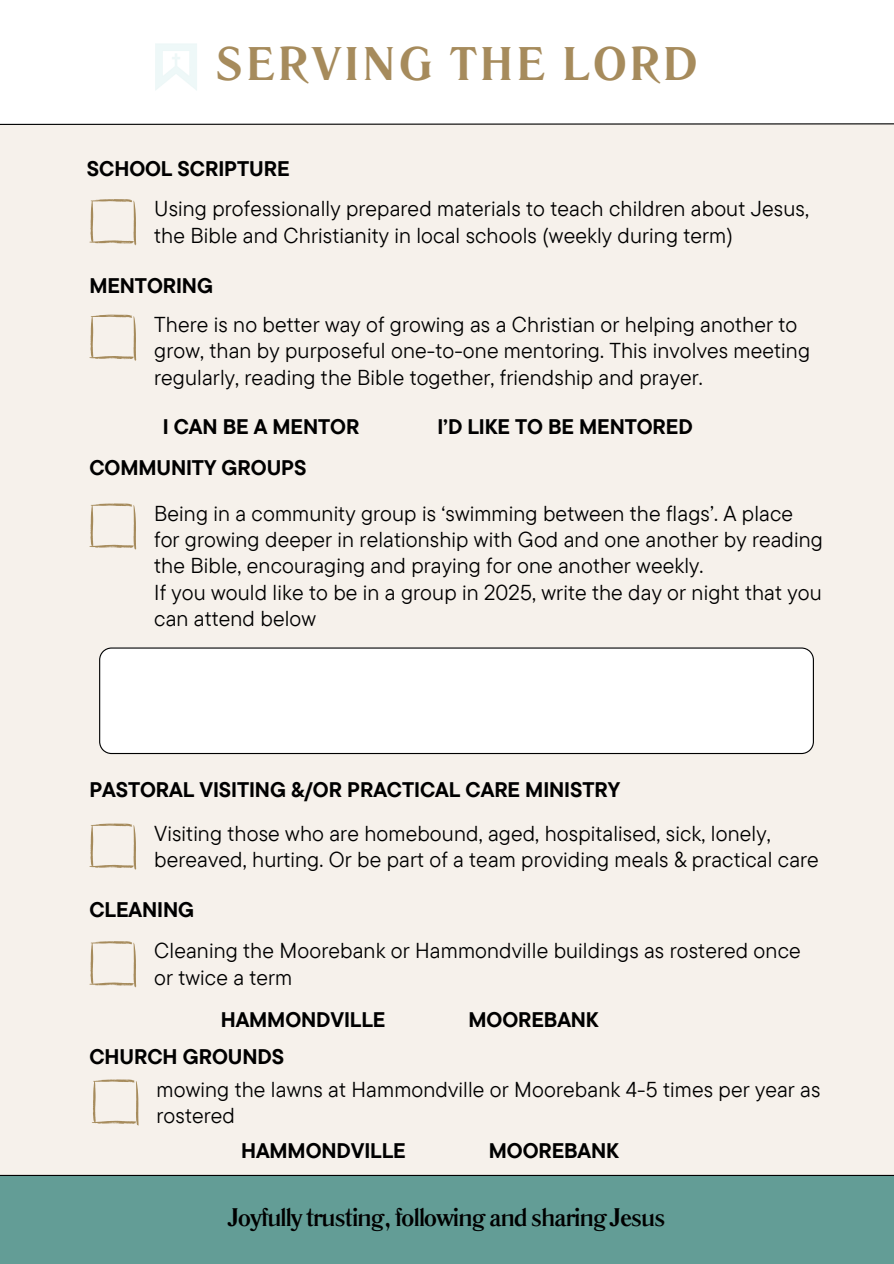
<style>
.page{position:relative;width:894px;height:1264px;background:#fff}
.page>*{position:absolute;margin:0;border:0;box-sizing:border-box;transform-origin:0 0}
.t1{font:700 46.8px "Literaturnaya";letter-spacing:.065em;color:#a68b5c}
.t2{font:700 25.2px "Literaturnaya";letter-spacing:-.05em;color:#000}
.t3{font:21.45px/26.4px "TT Commons Pro";letter-spacing:.005em;color:#000}
.t4{font:700 21px "TT Commons Pro";letter-spacing:-.005em;color:#000}
</style>
<div class="page">
<div style="left:0;top:0;width:893px;height:1263px;background:#f6f1eb"></div>
<div style="left:0;top:0;width:893px;height:124px;background:#fff"></div>
<svg style="left:0;top:123px;width:893px;height:2px;background:#6c6c6b"></svg>
<div style="left:0;top:1176px;width:893px;height:87px;background:#639d96"></div>
<hr style="left:0;top:1174px;width:893px;height:1px;background:#000">
<div style="left:99px;top:647px;width:714px;height:107px;background:#fff"></div>
<svg style="left:89px;top:823px;width:47px;height:46px"></svg>
<svg style="left:89px;top:503px;width:47px;height:46px"></svg>
<svg style="left:89px;top:941px;width:47px;height:46px"></svg>
<svg style="left:89px;top:199px;width:47px;height:46px"></svg>
<svg style="left:89px;top:314px;width:47px;height:47px"></svg>
<svg style="left:92px;top:1079px;width:47px;height:46px"></svg>
<p class="t1" style="left:215px;top:37px;width:484px">SERVING THE LORD</p>
<p class="t4" style="left:87px;top:155px;width:204px">SCHOOL SCRIPTURE</p>
<p class="t3" style="left:154px;top:195px;width:656px">Using professionally prepared materials to teach children about Jesus, the Bible and Christianity in local schools (weekly during term)</p>
<h3 class="t4" style="left:89px;top:271px;width:125px">MENTORING</h3>
<p class="t3" style="left:154px;top:310px;width:657px">There is no better way of growing as a Christian or helping another to grow, than by purposeful one-to-one mentoring. This involves meeting regularly, reading the Bible together, friendship and prayer.</p>
<h3 class="t4" style="left:163px;top:412px;width:198px">I CAN BE A MENTOR</h3>
<h3 class="t4" style="left:437px;top:412px;width:257px">I’D LIKE TO BE MENTORED</h3>
<p class="t4" style="left:89px;top:454px;width:218px">COMMUNITY GROUPS</p>
<h3 class="t3" style="left:154px;top:499px;width:670px">Being in a community group is ‘swimming between the flags’. A place for growing deeper in relationship with God and one another by reading the Bible, encouraging and praying for one another weekly.</h3>
<p class="t3" style="left:154px;top:578px;width:668px">If you would like to be in a group in 2025, write the day or night that you can attend below</p>
<p class="t4" style="left:89px;top:776px;width:532px">PASTORAL VISITING &amp;/OR PRACTICAL CARE MINISTRY</p>
<p class="t3" style="left:154px;top:819px;width:666px">Visiting those who are homebound, aged, hospitalised, sick, lonely, bereaved, hurting. Or be part of a team providing meals &amp; practical care</p>
<h3 class="t4" style="left:89px;top:895px;width:106px">CLEANING</h3>
<p class="t3" style="left:154px;top:937px;width:648px">Cleaning the Moorebank or Hammondville buildings as rostered once or twice a term</p>
<p class="t4" style="left:221px;top:1005px;width:166px">HAMMONDVILLE</p>
<p class="t4" style="left:468px;top:1005px;width:132px">MOOREBANK</p>
<h3 class="t4" style="left:89px;top:1042px;width:196px">CHURCH GROUNDS</h3>
<p class="t3" style="left:156px;top:1075px;width:665px">mowing the lawns at Hammondville or Moorebank 4-5 times per year as rostered</p>
<p class="t4" style="left:241px;top:1137px;width:166px">HAMMONDVILLE</p>
<p class="t4" style="left:489px;top:1137px;width:132px">MOOREBANK</p>
<h3 class="t2" style="left:228px;top:1202px;width:438px">Joyfully trusting, following and sharing Jesus</h3>
</div>
